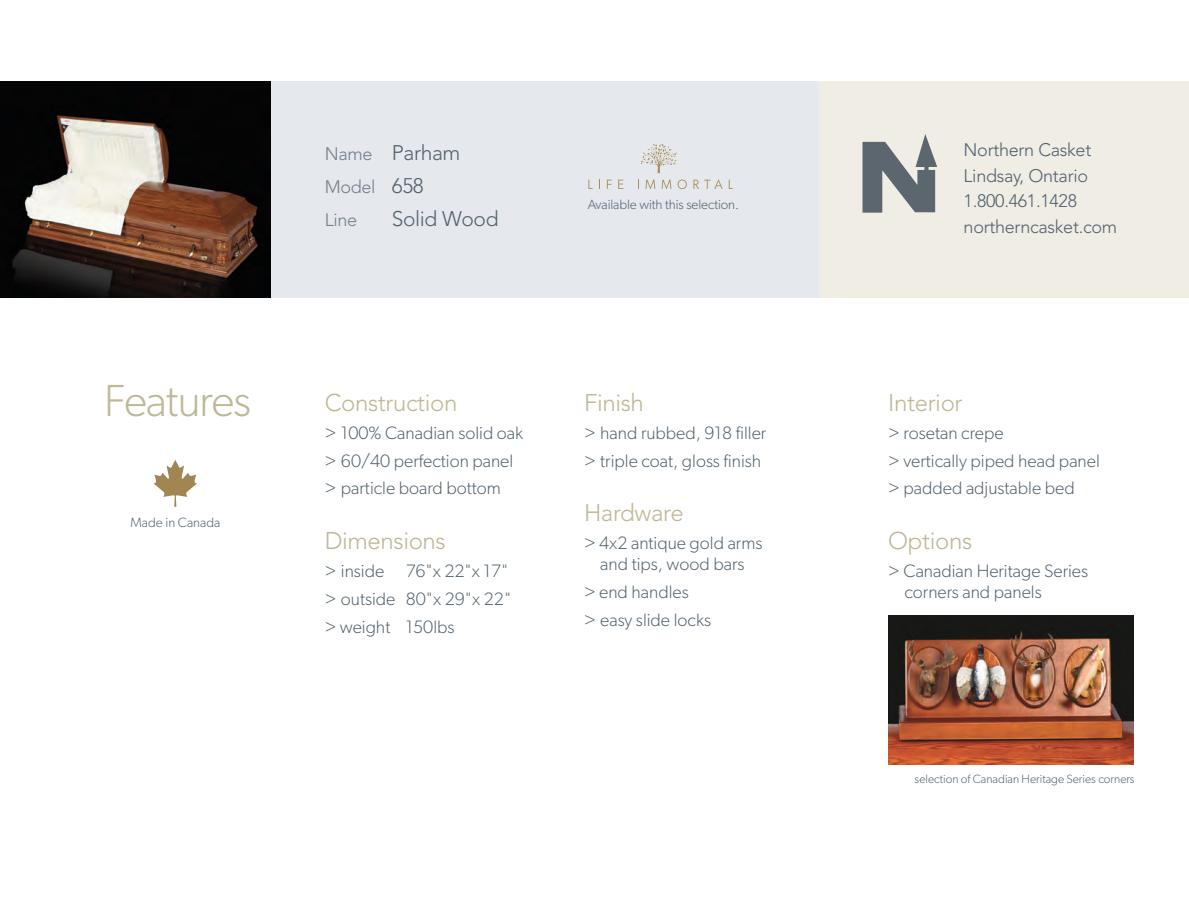
<style>
.page{position:relative;width:1189px;height:919px;background:#fff}
.page>*{position:absolute;margin:0;border:0;box-sizing:border-box;transform-origin:0 0}
.t1{font:300 45px "Gibson";letter-spacing:-.02em;color:#bfb897}
.t2{font:300 24px "Avenir";letter-spacing:-.015em;color:#bfb897}
.t3{font:300 21px "Avenir";letter-spacing:-.015em;color:#52626f}
.t4{font:300 18px/27.8px "Gibson";color:#52626f}
.t5{font:300 18px/25.5px "Avenir";letter-spacing:-.015em;color:#52626f}
.t6{font:300 18px/33px "Avenir";letter-spacing:-.015em;color:#737f8c}
.t7{font:300 13.5px "Gibson";letter-spacing:-.005em;color:#52626f}
.t8{font:300 12px "Gibson";color:#52626f}
.s1{font-size:18px;color:#737f8c}
.s2{font-size:21px;color:#52626f}
</style>
<div class="page">
<img style="left:0;top:82px;width:271px;height:216px">
<div style="left:271px;top:82px;width:548px;height:216px;background:#e5e8ec"></div>
<div style="left:819px;top:82px;width:369px;height:216px;background:#f0ede5"></div>
<svg style="left:862px;top:134px;width:75px;height:78px"></svg>
<svg style="left:154px;top:460px;width:43px;height:46px"></svg>
<svg style="left:588px;top:179px;width:4px;height:10px"></svg>
<svg style="left:607px;top:179px;width:4px;height:10px"></svg>
<svg style="left:618px;top:179px;width:5px;height:10px"></svg>
<svg style="left:645px;top:179px;width:10px;height:10px"></svg>
<svg style="left:661px;top:179px;width:10px;height:10px"></svg>
<svg style="left:677px;top:179px;width:10px;height:10px"></svg>
<svg style="left:693px;top:179px;width:29px;height:10px"></svg>
<svg style="left:728px;top:179px;width:5px;height:10px"></svg>
<svg style="left:641px;top:143px;width:36px;height:30px"></svg>
<img style="left:888px;top:615px;width:245px;height:148px">
<p class="t3" style="left:325px;top:144px;width:137px"><span class="s1">Name</span> Parham</p>
<p class="t6" style="left:325px;top:171px;width:101px">Model <span class="s2">658<br></span>Line</p>
<p class="t3" style="left:392px;top:210px;width:108px">Solid Wood</p>
<p class="t7" style="left:587px;top:199px;width:153px">Available with this selection.</p>
<h1 class="t1" style="left:104px;top:385px;width:148px">Features</h1>
<h2 class="t2" style="left:325px;top:393px;width:134px">Construction</h2>
<p class="t4" style="left:325px;top:420px;width:200px">&gt; 100% Canadian solid oak &gt; 60/40 perfection panel &gt; particle board bottom</p>
<h2 class="t2" style="left:325px;top:531px;width:123px">Dimensions</h2>
<p class="t4" style="left:325px;top:558px;width:188px">&gt; inside 76"x 22"x 17" &gt; outside 80"x 29"x 22" &gt; weight 150lbs</p>
<p class="t7" style="left:131px;top:517px;width:91px">Made in Canada</p>
<h2 class="t2" style="left:584px;top:393px;width:61px">Finish</h2>
<p class="t4" style="left:584px;top:420px;width:184px">&gt; hand rubbed, 918 filler &gt; triple coat, gloss finish</p>
<h2 class="t2" style="left:584px;top:503px;width:101px">Hardware</h2>
<p class="t4" style="left:584px;top:534px;width:180px;line-height:21px;text-align:center">&gt; 4x2 antique gold arms and tips, wood bars</p>
<p class="t4" style="left:584px;top:579px;width:129px">&gt; end handles<br>&gt; easy slide locks</p>
<p class="t5" style="left:963px;top:138px;width:155px">Northern Casket<br>Lindsay, Ontario<br>1.800.461.1428 northerncasket.com</p>
<h2 class="t2" style="left:888px;top:393px;width:76px">Interior</h2>
<p class="t4" style="left:888px;top:420px;width:213px">&gt; rosetan crepe<br>&gt; vertically piped head panel &gt; padded adjustable bed</p>
<h2 class="t2" style="left:888px;top:531px;width:85px">Options</h2>
<p class="t4" style="left:904px;top:561px;width:185px;line-height:21px;text-indent:-16px">&gt; Canadian Heritage Series corners and panels</p>
<p class="t8" style="left:914px;top:774px;width:221px">selection of Canadian Heritage Series corners</p>
</div>
